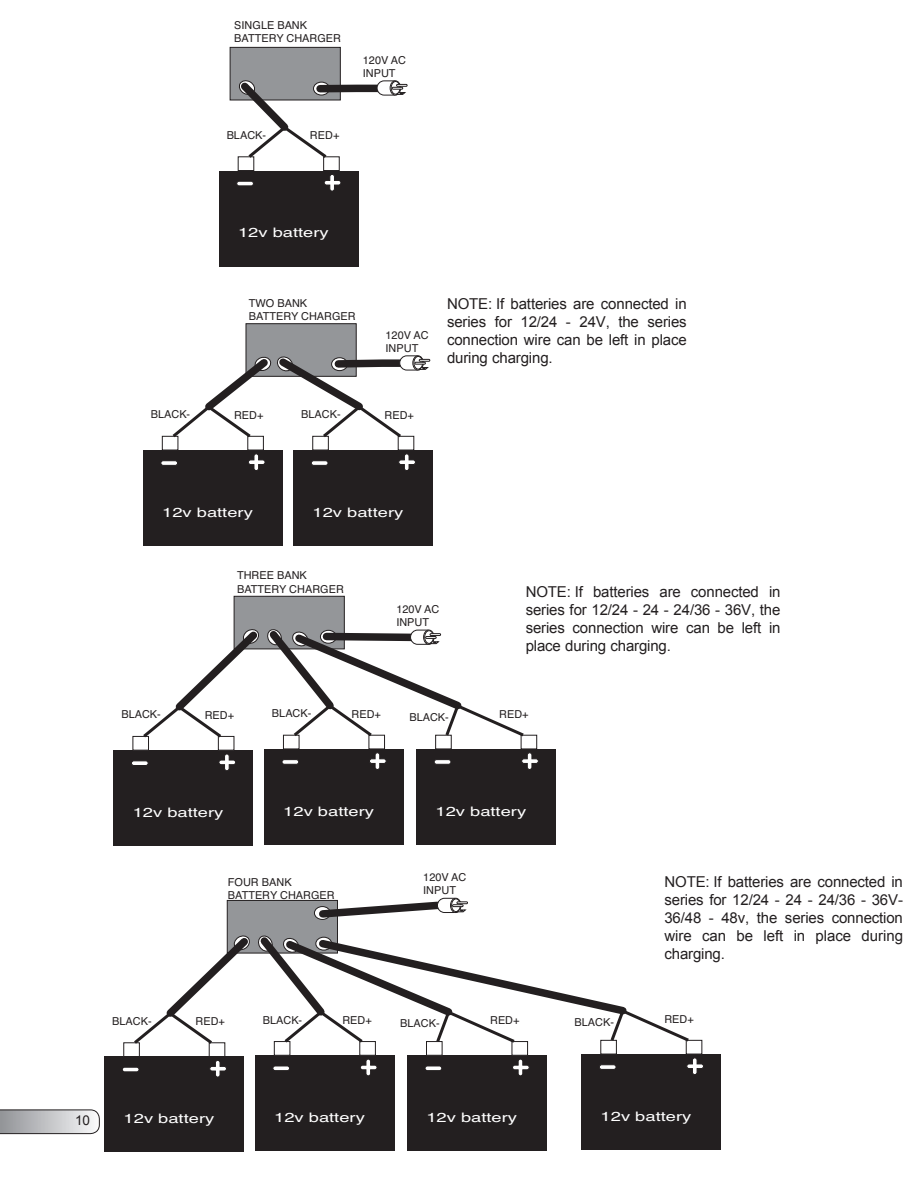
<style>
.page{position:relative;width:918px;height:1188px;background:#fff}
.page>*{position:absolute;margin:0;border:0;box-sizing:border-box;transform-origin:0 0}
.t1{font:15px/18px "Arial";letter-spacing:-.01em;color:#231f20;text-align:justify}
.Left_page{font:13.5px "Arial";color:#231f20}
.t2{font:13.05px "Helvetica";color:#fff;scale:1.4 1}
.t3{font:10.95px/13px "Helvetica";color:#231f20}
</style>
<div class="page">
<div style="left:246px;top:323px;width:111px;height:54px;background:#949699;border:1px solid #231f20"></div>
<div style="left:143px;top:450px;width:139px;height:96px;background:#231f20"></div>
<div style="left:162px;top:436px;width:16px;height:14px;background:#fff;border:1px solid #231f20"></div>
<div style="left:247px;top:436px;width:17px;height:14px;background:#fff;border:1px solid #231f20"></div>
<hr style="left:161px;top:461px;width:17px;height:4px;background:#fff;border-radius:2px">
<div style="left:160px;top:460px;width:18px;height:6px;border:1px solid #231f20;border-radius:2px"></div>
<svg style="left:248px;top:454px;width:17px;height:16px"></svg>
<div style="left:294px;top:450px;width:139px;height:96px;background:#231f20"></div>
<div style="left:312px;top:436px;width:17px;height:14px;background:#fff;border:1px solid #231f20"></div>
<hr style="left:311px;top:461px;width:17px;height:4px;background:#fff;border-radius:2px">
<div style="left:311px;top:460px;width:17px;height:6px;border:1px solid #231f20;border-radius:2px"></div>
<svg style="left:398px;top:454px;width:17px;height:16px"></svg>
<svg style="left:169px;top:352px;width:261px;height:88px"></svg>
<div style="left:234px;top:596px;width:111px;height:53px;background:#949699;border:1px solid #231f20"></div>
<div style="left:114px;top:750px;width:139px;height:96px;background:#231f20"></div>
<div style="left:133px;top:736px;width:16px;height:15px;background:#fff;border:1px solid #231f20"></div>
<div style="left:218px;top:736px;width:16px;height:15px;background:#fff;border:1px solid #231f20"></div>
<div style="left:131px;top:761px;width:17px;height:5px;background:#fff;border-radius:2px"></div>
<div style="left:131px;top:760px;width:18px;height:6px;border:1px solid #231f20;border-radius:2px"></div>
<svg style="left:219px;top:754px;width:17px;height:17px"></svg>
<div style="left:264px;top:749px;width:139px;height:96px;background:#231f20"></div>
<div style="left:283px;top:735px;width:16px;height:14px;background:#fff;border:1px solid #231f20"></div>
<div style="left:369px;top:735px;width:16px;height:14px;background:#fff;border:1px solid #231f20"></div>
<hr style="left:282px;top:760px;width:17px;height:4px;background:#fff;border-radius:2px">
<div style="left:282px;top:759px;width:17px;height:6px;border:1px solid #231f20;border-radius:2px"></div>
<svg style="left:370px;top:752px;width:17px;height:17px"></svg>
<div style="left:417px;top:749px;width:139px;height:96px;background:#231f20"></div>
<div style="left:435px;top:735px;width:17px;height:14px;background:#fff;border:1px solid #231f20"></div>
<div style="left:521px;top:735px;width:16px;height:14px;background:#fff;border:1px solid #231f20"></div>
<hr style="left:434px;top:760px;width:17px;height:4px;background:#fff;border-radius:2px">
<div style="left:434px;top:759px;width:17px;height:6px;border:1px solid #231f20;border-radius:2px"></div>
<svg style="left:521px;top:752px;width:18px;height:17px"></svg>
<svg style="left:140px;top:624px;width:387px;height:116px"></svg>
<div style="left:227px;top:900px;width:111px;height:53px;background:#949699;border:1px solid #231f20"></div>
<div style="left:105px;top:1057px;width:139px;height:95px;background:#231f20"></div>
<div style="left:123px;top:1042px;width:17px;height:15px;background:#fff;border:1px solid #231f20"></div>
<div style="left:209px;top:1042px;width:16px;height:15px;background:#fff;border:1px solid #231f20"></div>
<div style="left:122px;top:1067px;width:17px;height:5px;background:#fff;border-radius:2px"></div>
<div style="left:122px;top:1067px;width:17px;height:5px;border:1px solid #231f20;border-radius:2px"></div>
<svg style="left:209px;top:1060px;width:17px;height:17px"></svg>
<div style="left:314px;top:906px;width:17px;height:14px;border:1px solid #231f20;border-radius:50%"></div>
<div style="left:255px;top:1056px;width:139px;height:95px;background:#231f20"></div>
<div style="left:274px;top:1041px;width:16px;height:15px;background:#fff;border:1px solid #231f20"></div>
<div style="left:359px;top:1041px;width:17px;height:15px;background:#fff;border:1px solid #231f20"></div>
<div style="left:273px;top:1066px;width:17px;height:5px;background:#fff;border-radius:2px"></div>
<div style="left:272px;top:1066px;width:18px;height:5px;border:1px solid #231f20;border-radius:2px"></div>
<svg style="left:360px;top:1059px;width:17px;height:17px"></svg>
<div style="left:408px;top:1056px;width:139px;height:95px;background:#231f20"></div>
<div style="left:426px;top:1041px;width:16px;height:15px;background:#fff;border:1px solid #231f20"></div>
<div style="left:512px;top:1041px;width:16px;height:15px;background:#fff;border:1px solid #231f20"></div>
<div style="left:425px;top:1066px;width:17px;height:5px;background:#fff;border-radius:2px"></div>
<div style="left:425px;top:1066px;width:17px;height:5px;border:1px solid #231f20;border-radius:2px"></div>
<svg style="left:513px;top:1059px;width:17px;height:17px"></svg>
<svg style="left:315px;top:897px;width:130px;height:25px"></svg>
<div style="left:437px;top:898px;width:24px;height:15px;background:#fff;border-radius:7px"></div>
<div style="left:437px;top:898px;width:24px;height:15px;border:1px solid #231f20;border-radius:7px"></div>
<div style="left:451px;top:898px;width:10px;height:15px;background:#4f4c4c;border-radius:50%"></div>
<div style="left:450px;top:898px;width:11px;height:15px;border:1px solid #231f20;border-radius:50%"></div>
<div style="left:451px;top:899px;width:10px;height:13px;border:1px solid #231f20;border-radius:50%"></div>
<svg style="left:452px;top:901px;width:16px;height:12px"></svg>
<div style="left:582px;top:1054px;width:139px;height:96px;background:#231f20"></div>
<div style="left:686px;top:1040px;width:16px;height:14px;background:#fff;border:1px solid #231f20"></div>
<hr style="left:599px;top:1065px;width:17px;height:4px;background:#fff;border-radius:2px">
<div style="left:599px;top:1064px;width:17px;height:6px;border:1px solid #231f20;border-radius:2px"></div>
<svg style="left:686px;top:1058px;width:17px;height:16px"></svg>
<svg style="left:131px;top:930px;width:561px;height:117px"></svg>
<div style="left:230px;top:47px;width:111px;height:53px;background:#949699;border:1px solid #231f20"></div>
<div style="left:219px;top:171px;width:139px;height:95px;background:#231f20"></div>
<div style="left:238px;top:156px;width:16px;height:15px;background:#fff;border:1px solid #231f20"></div>
<div style="left:323px;top:156px;width:17px;height:15px;background:#fff;border:1px solid #231f20"></div>
<div style="left:237px;top:181px;width:16px;height:5px;background:#fff;border-radius:2px"></div>
<div style="left:236px;top:181px;width:18px;height:5px;border:1px solid #231f20;border-radius:2px"></div>
<svg style="left:324px;top:175px;width:17px;height:16px"></svg>
<svg style="left:234px;top:76px;width:173px;height:85px"></svg>
<svg style="left:0;top:1110px;width:100px;height:24px;background:#bbbcbe"></svg>
<p class="t3" style="left:151px;top:408px;width:41px">BLACK-</p>
<p class="t3" style="left:234px;top:19px;width:108px">SINGLE BANK<br>BATTERY CHARGER</p>
<p class="t3" style="left:227px;top:129px;width:41px">BLACK-</p>
<p class="t3" style="left:310px;top:129px;width:31px">RED+</p>
<p class="t3" style="left:363px;top:54px;width:45px">120V AC<br>INPUT</p>
<p class="t2" style="left:238px;top:223px;width:66px">12v battery</p>
<p class="t3" style="left:249px;top:297px;width:108px">TWO BANK<br>BATTERY CHARGER</p>
<p class="t3" style="left:386px;top:329px;width:45px">120V AC<br>INPUT</p>
<p class="t3" style="left:234px;top:409px;width:31px">RED+</p>
<p class="t3" style="left:301px;top:408px;width:41px">BLACK-</p>
<p class="t3" style="left:385px;top:409px;width:31px">RED+</p>
<p class="t1" style="left:447px;top:295px;width:241px">NOTE: If batteries are connected in series for 12/24 - 24V, the series connection wire can be left in place during charging.</p>
<p class="t2" style="left:162px;top:502px;width:66px">12v battery</p>
<p class="t2" style="left:313px;top:502px;width:66px">12v battery</p>
<p class="t3" style="left:237px;top:569px;width:108px">THREE BANK<br>BATTERY CHARGER</p>
<p class="t3" style="left:396px;top:603px;width:45px">120V AC<br>INPUT</p>
<p class="t1" style="left:526px;top:583px;width:256px">NOTE: If batteries are connected in series for 12/24 - 24 - 24/36 - 36V, the series connection wire can be left in place during charging.</p>
<p class="t3" style="left:121px;top:708px;width:41px">BLACK-</p>
<p class="t3" style="left:205px;top:709px;width:31px">RED+</p>
<p class="t3" style="left:272px;top:707px;width:41px">BLACK-</p>
<p class="t3" style="left:352px;top:708px;width:31px">RED+</p>
<p class="t3" style="left:409px;top:711px;width:41px">BLACK-</p>
<p class="t3" style="left:499px;top:708px;width:31px">RED+</p>
<p class="t2" style="left:133px;top:802px;width:66px">12v battery</p>
<p class="t2" style="left:283px;top:801px;width:66px">12v battery</p>
<p class="t2" style="left:436px;top:801px;width:66px">12v battery</p>
<p class="t3" style="left:228px;top:876px;width:108px">FOUR BANK<br>BATTERY CHARGER</p>
<p class="t3" style="left:423px;top:871px;width:45px">120V AC<br>INPUT</p>
<p class="t3" style="left:112px;top:1015px;width:41px">BLACK-</p>
<p class="t3" style="left:196px;top:1015px;width:31px">RED+</p>
<p class="Left_page" style="left:75px;top:1111px;width:16px">10</p>
<p class="t2" style="left:124px;top:1109px;width:66px">12v battery</p>
<p class="t3" style="left:263px;top:1014px;width:41px">BLACK-</p>
<p class="t3" style="left:342px;top:1014px;width:31px">RED+</p>
<p class="t3" style="left:400px;top:1017px;width:41px">BLACK-</p>
<p class="t3" style="left:490px;top:1014px;width:31px">RED+</p>
<p class="t2" style="left:274px;top:1107px;width:66px">12v battery</p>
<p class="t2" style="left:426px;top:1107px;width:66px">12v battery</p>
<p class="t1" style="left:664px;top:873px;width:240px">NOTE: If batteries are connected in series for 12/24 - 24 - 24/36 - 36V-36/48 - 48v, the series connection wire can be left in place during charging.</p>
<p class="t3" style="left:575px;top:1016px;width:41px">BLACK-</p>
<p class="t3" style="left:664px;top:1013px;width:31px">RED+</p>
<p class="t2" style="left:601px;top:1106px;width:66px">12v battery</p>
</div>
